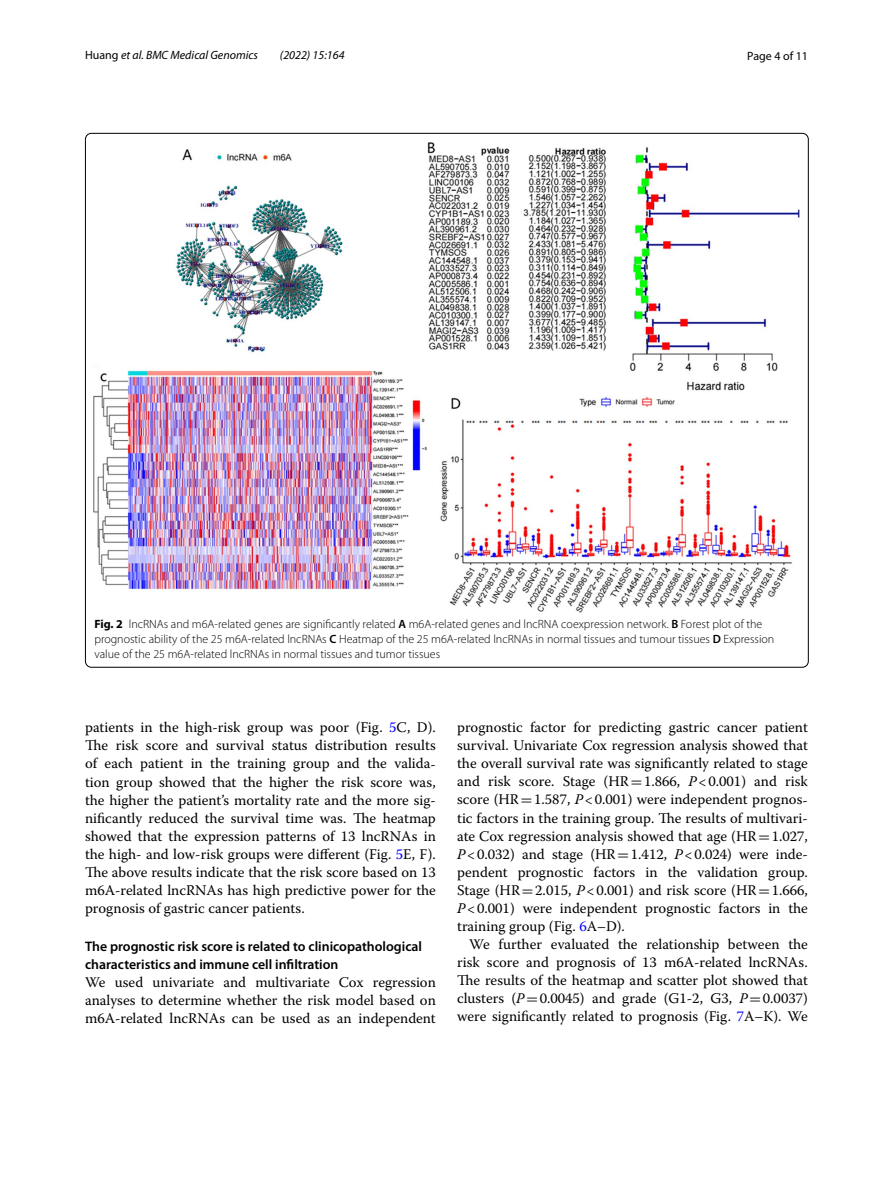
<style>
.page{position:relative;width:893px;height:1187px;background:#fff}
.page>*{position:absolute;margin:0;border:0;box-sizing:border-box;transform-origin:0 0}
.t1{font:14.7px/18px "Warnock Pro";color:#000;text-align:justify}
.t2{font:600 13.8px/18px "Myriad Pro";color:#000}
.t3{font:300 12px/15px "Myriad Pro";color:#000}
.t4{font:italic 12px "Myriad Pro";color:#000}
.t5{font:12px "Myriad Pro";color:#000}
.s1{font-style:normal}
.s2{font-weight:700}
.s3{font-weight:600}
.s4{color:#00f}
.s5{font-family:"MTSY"}
.s6{font-style:italic}
</style>
<div class="page">
<img style="left:94px;top:142px;width:706px;height:470px">
<p class="t4" style="left:85px;top:48px;width:175px"><span class="s1">Huang</span> et al. BMC Medical Genomics</p>
<p class="t4" style="left:280px;top:48px;width:66px">(2022) 15:164</p>
<p class="t5" style="left:747px;top:48px;width:62px">Page 4 of 11</p>
<p class="t3" style="left:94px;top:616px;width:681px"><span class="s2">Fig. 2</span> lncRNAs and m6A-related genes are significantly related <span class="s3">A</span> m6A-related genes and lncRNA coexpression network. <span class="s3">B</span> Forest plot of the prognostic ability of the 25 m6A-related lncRNAs <span class="s3">C</span> Heatmap of the 25 m6A-related lncRNAs in normal tissues and tumour tissues <span class="s3">D</span> Expression value of the 25 m6A-related lncRNAs in normal tissues and tumor tissues</p>
<p class="t1" style="left:85px;top:718px;width:352px">patients in the high-risk group was poor (Fig. <span class="s4">5</span>C, D).<br>The risk score and survival status distribution results of each patient in the training group and the valida&shy;tion group showed that the higher the risk score was, the higher the patient’s mortality rate and the more sig&shy;nificantly reduced the survival time was. The heatmap showed that the expression patterns of 13 lncRNAs in the high- and low-risk groups were different (Fig. <span class="s4">5</span>E, F).<br>The above results indicate that the risk score based on 13 m6A-related lncRNAs has high predictive power for the prognosis of gastric cancer patients.</p>
<p class="t2" style="left:85px;top:936px;width:339px">The prognostic risk score is related to clinicopathological characteristics and immune cell infiltration</p>
<p class="t1" style="left:85px;top:972px;width:352px">We used univariate and multivariate Cox regression analyses to determine whether the risk model based on m6A-related lncRNAs can be used as an independent</p>
<p class="t1" style="left:457px;top:718px;width:352px">prognostic factor for predicting gastric cancer patient survival. Univariate Cox regression analysis showed that the overall survival rate was significantly related to stage and risk score. Stage (HR<span class="s5">=</span>1.866, <span class="s6">P</span>&lt;0.001) and risk score (HR<span class="s5">=</span>1.587, <span class="s6">P</span>&lt;0.001) were independent prognos&shy;tic factors in the training group. The results of multivari&shy;ate Cox regression analysis showed that age (HR<span class="s5">=</span>1.027, <span class="s6">P</span>&lt;0.032) and stage (HR<span class="s5">=</span>1.412, <span class="s6">P</span>&lt;0.024) were inde&shy;pendent prognostic factors in the validation group.<br>Stage (HR<span class="s5">=</span>2.015, <span class="s6">P</span>&lt;0.001) and risk score (HR<span class="s5">=</span>1.666, <span class="s6">P</span>&lt;0.001) were independent prognostic factors in the training group (Fig. <span class="s4">6</span>A–D).</p>
<p class="t1" style="left:457px;top:934px;width:352px;text-indent:12px">We further evaluated the relationship between the risk score and prognosis of 13 m6A-related lncRNAs.<br>The results of the heatmap and scatter plot showed that clusters (<span class="s6">P</span><span class="s5">=</span>0.0045) and grade (G1-2, G3, <span class="s6">P</span><span class="s5">=</span>0.0037) were significantly related to prognosis (Fig. <span class="s4">7</span>A–K). We</p>
</div>
